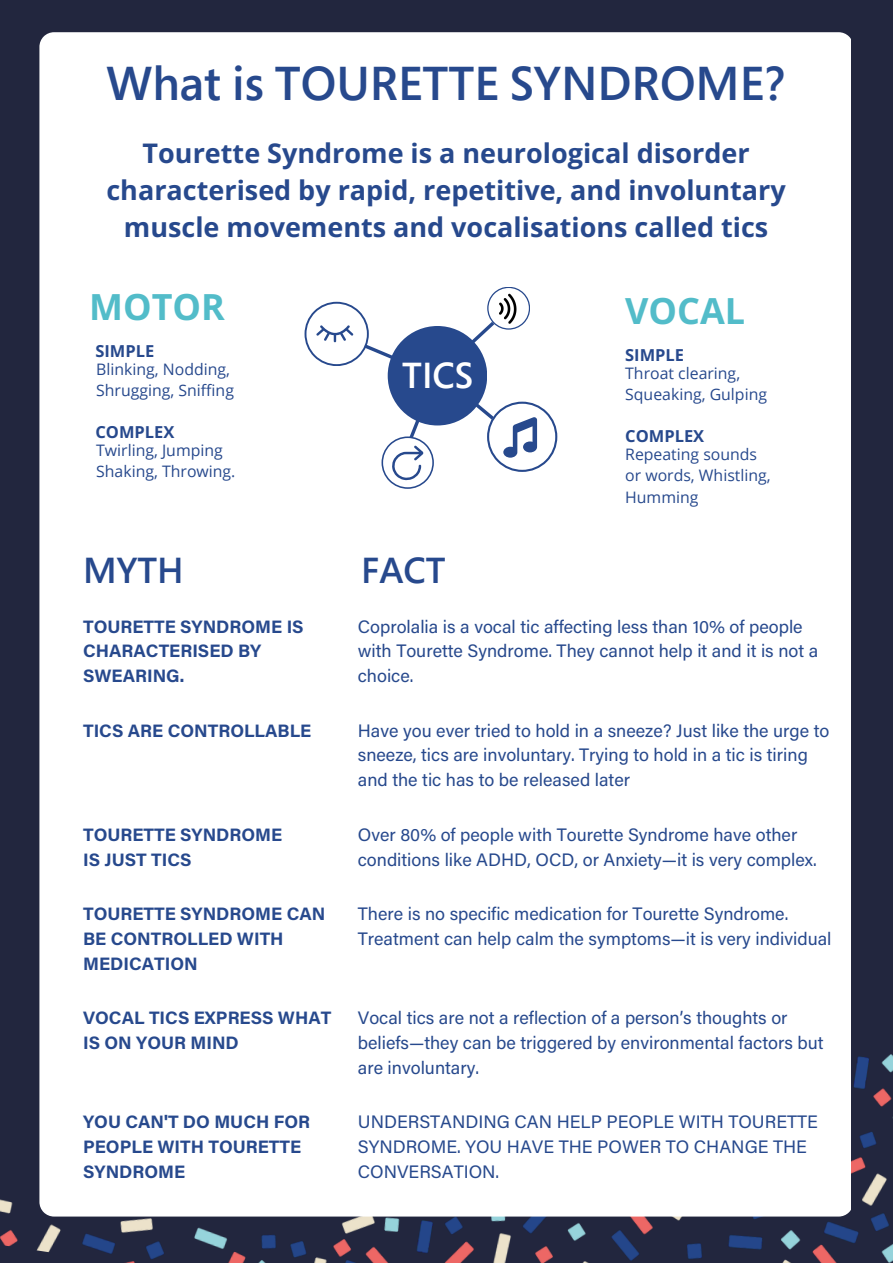
<style>
.page{position:relative;width:893px;height:1264px;background:#fff}
.page>*{position:absolute;margin:0;border:0;box-sizing:border-box;transform-origin:0 0}
.t1{font:600 47.25px "Segoe Pro";color:#27498d}
.t2{font:700 36px "Open Sans";color:#52bcc9}
.t3{font:600 36px "Segoe Pro";color:#27498d}
.t4{font:600 36px "Segoe Pro";color:#fff}
.t5{font:700 27px/37px "Open Sans";color:#27498d;text-align:center}
.t6{font:18px/24.8px "Acumin Pro";color:#27498d}
.t7{font:700 18px/24.8px "Acumin Pro";color:#27498d}
.t8{font:700 16.5px "Open Sans";color:#27498d}
.t9{font:15.9px/21.3px "Open Sans";color:#27498d}
</style>
<div class="page">
<div style="left:0;top:0;width:892px;height:1262px;background:#22263e"></div>
<img style="left:0;top:1054px;width:892px;height:208px">
<div style="left:39px;top:32px;width:812px;height:1184px;background:#fff"></div>
<div style="left:387px;top:326px;width:100px;height:99px;background:#27498d;border-radius:50%"></div>
<svg style="left:304px;top:302px;width:103px;height:64px;background:#dee3ed"></svg>
<svg style="left:453px;top:287px;width:77px;height:73px;background:#d3d9e4"></svg>
<svg style="left:456px;top:387px;width:101px;height:85px;background:#d1d8e6"></svg>
<svg style="left:381px;top:400px;width:53px;height:89px;background:#c6cfe0"></svg>
<h1 class="t1" style="left:107px;top:50px;width:680px">What is TOURETTE SYNDROME?</h1>
<h3 class="t5" style="left:106px;top:134px;width:680px">Tourette Syndrome is a neurological disorder characterised by rapid, repetitive, and involuntary muscle movements and vocalisations called tics</h3>
<h2 class="t2" style="left:89px;top:282px;width:137px">MOTOR</h2>
<h2 class="t2" style="left:625px;top:285px;width:121px">VOCAL</h2>
<p class="t8" style="left:95px;top:339px;width:60px">SIMPLE</p>
<p class="t8" style="left:625px;top:343px;width:60px">SIMPLE</p>
<h2 class="t4" style="left:402px;top:349px;width:72px">TICS</h2>
<p class="t9" style="left:96px;top:358px;width:139px">Blinking, Nodding,<br>Shrugging, Sniffing</p>
<p class="t9" style="left:625px;top:362px;width:143px">Throat clearing,<br>Squeaking, Gulping</p>
<p class="t8" style="left:95px;top:420px;width:80px">COMPLEX</p>
<p class="t8" style="left:625px;top:424px;width:80px">COMPLEX</p>
<p class="t9" style="left:96px;top:439px;width:141px">Twirling, Jumping<br>Shaking, Throwing.</p>
<p class="t9" style="left:625px;top:443px;width:147px">Repeating sounds or words, Whistling,<br>Humming</p>
<h2 class="t3" style="left:83px;top:545px;width:102px">MYTH</h2>
<h2 class="t3" style="left:361px;top:545px;width:86px">FACT</h2>
<p class="t7" style="left:83px;top:616px;width:222px">TOURETTE SYNDROME IS<br>CHARACTERISED BY<br>SWEARING.</p>
<p class="t6" style="left:358px;top:616px;width:462px">Coprolalia is a vocal tic affecting less than 10% of people with Tourette Syndrome. They cannot help it and it is not a choice.</p>
<p class="t7" style="left:83px;top:720px;width:230px">TICS ARE CONTROLLABLE</p>
<p class="t6" style="left:358px;top:720px;width:473px">Have you ever tried to hold in a sneeze? Just like the urge to sneeze, tics are involuntary. Trying to hold in a tic is tiring and the tic has to be released later</p>
<p class="t7" style="left:83px;top:824px;width:201px">TOURETTE SYNDROME<br>IS JUST TICS</p>
<p class="t6" style="left:358px;top:824px;width:460px">Over 80% of people with Tourette Syndrome have other conditions like ADHD, OCD, or Anxiety—it is very complex.</p>
<p class="t7" style="left:83px;top:903px;width:244px">TOURETTE SYNDROME CAN<br>BE CONTROLLED WITH<br>MEDICATION</p>
<p class="t6" style="left:358px;top:903px;width:475px">There is no specific medication for Tourette Syndrome.<br>Treatment can help calm the symptoms—it is very individual</p>
<p class="t7" style="left:83px;top:1007px;width:250px">VOCAL TICS EXPRESS WHAT<br>IS ON YOUR MIND</p>
<p class="t7" style="left:83px;top:1111px;width:228px">YOU CAN'T DO MUCH FOR<br>PEOPLE WITH TOURETTE<br>SYNDROME</p>
<p class="t6" style="left:358px;top:1007px;width:467px">Vocal tics are not a reflection of a person’s thoughts or beliefs—they can be triggered by environmental factors but are involuntary.</p>
<p class="t6" style="left:358px;top:1111px;width:461px">UNDERSTANDING CAN HELP PEOPLE WITH TOURETTE<br>SYNDROME. YOU HAVE THE POWER TO CHANGE THE<br>CONVERSATION.</p>
</div>
